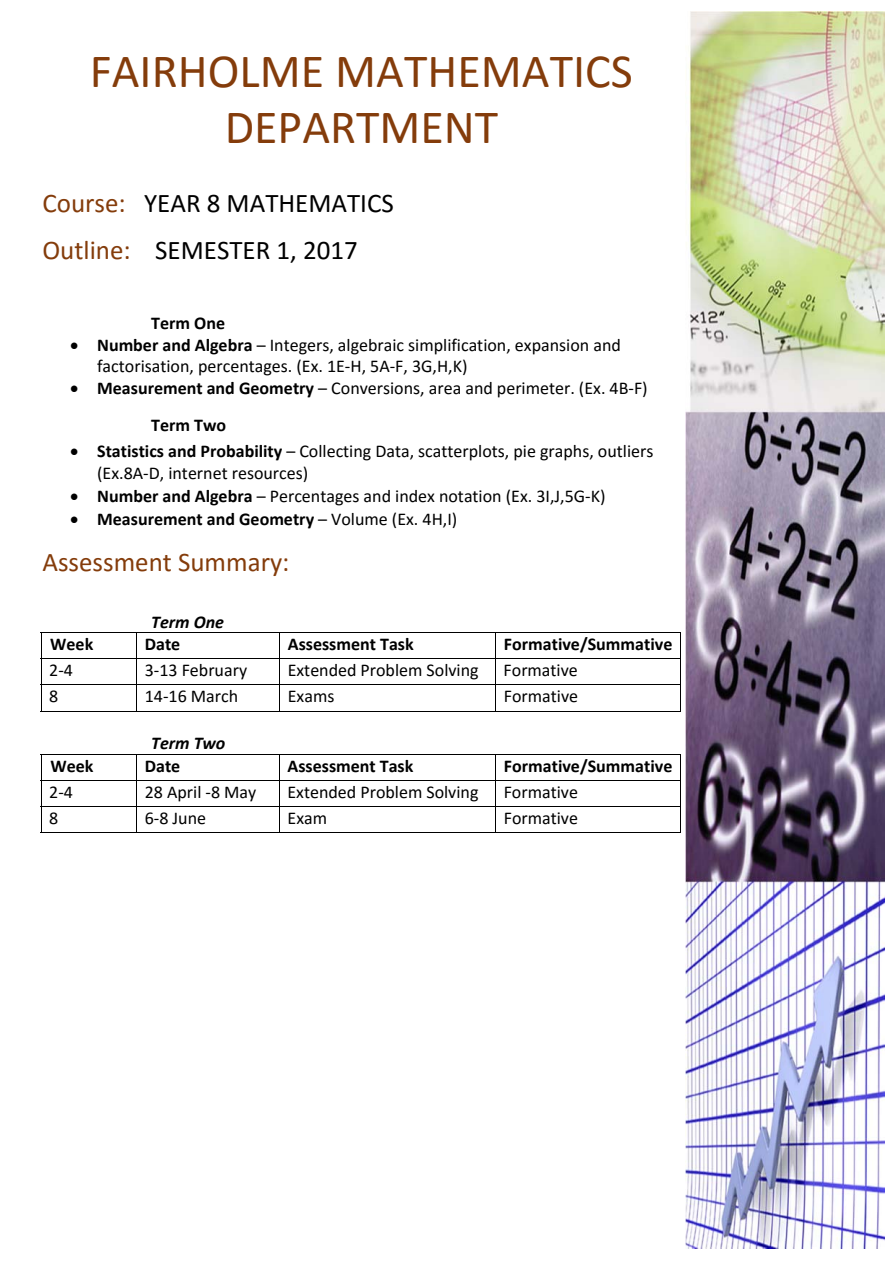
<style>
.page{position:relative;width:893px;height:1263px;background:#fff}
.page>*{position:absolute;margin:0;border:0;box-sizing:border-box;transform-origin:0 0}
.t1{font:48px/55.7px "Calibri";color:#843c0b;text-align:center}
.t2{font:27px/46.2px "Calibri";color:#000}
.t3{font:27px "Calibri";color:#843c0b}
.t4{font:18px/20.9px "Calibri";color:#000}
.t5{font:700 18px "Calibri";color:#000}
.t6{font:italic 700 18px "Calibri";color:#000}
.s1{color:#843c0b}
.s2{font-weight:700}
.s3{font-weight:400}
</style>
<div class="page">
<hr style="left:41px;top:632px;width:640px;height:1px;background:#000">
<hr style="left:41px;top:659px;width:640px;height:1px;background:#000">
<hr style="left:41px;top:685px;width:640px;height:1px;background:#000">
<svg style="left:41px;top:633px;width:1px;height:78px"></svg>
<hr style="left:41px;top:711px;width:95px;height:1px;background:#000">
<svg style="left:136px;top:633px;width:1px;height:78px"></svg>
<hr style="left:137px;top:711px;width:142px;height:1px;background:#000">
<svg style="left:279px;top:633px;width:1px;height:78px"></svg>
<hr style="left:280px;top:711px;width:215px;height:1px;background:#000">
<svg style="left:495px;top:633px;width:1px;height:78px"></svg>
<hr style="left:496px;top:711px;width:185px;height:1px;background:#000">
<hr style="left:41px;top:754px;width:640px;height:1px;background:#000">
<hr style="left:41px;top:780px;width:640px;height:1px;background:#000">
<hr style="left:41px;top:806px;width:640px;height:1px;background:#000">
<svg style="left:41px;top:755px;width:1px;height:77px"></svg>
<hr style="left:41px;top:832px;width:95px;height:1px;background:#000">
<svg style="left:136px;top:755px;width:1px;height:78px"></svg>
<hr style="left:137px;top:832px;width:142px;height:1px;background:#000">
<svg style="left:279px;top:755px;width:1px;height:78px"></svg>
<hr style="left:280px;top:832px;width:215px;height:1px;background:#000">
<svg style="left:495px;top:755px;width:1px;height:78px"></svg>
<hr style="left:496px;top:832px;width:185px;height:1px;background:#000">
<img style="left:685px;top:11px;width:199px;height:1237px">
<p class="t1" style="left:90px;top:42px;width:544px">FAIRHOLME MATHEMATICS<br>DEPARTMENT</p>
<p class="t2" style="left:42px;top:180px;width:353px"><span class="s1">Course:</span> YEAR 8 MATHEMATICS<br><span class="s1">Outline:</span> SEMESTER 1, 2017</p>
<p class="t5" style="left:151px;top:310px;width:75px">Term One</p>
<p class="t4" style="left:97px;top:334px;width:525px;text-indent:-27px">• <span class="s2">Number and Algebra</span> – Integers, algebraic simplification, expansion and factorisation, percentages. (Ex. 1E‐H, 5A‐F, 3G,H,K)</p>
<p class="t4" style="left:151px;top:369px;width:498px;line-height:37.2px;text-indent:-81px">• <span class="s2">Measurement and Geometry</span> – Conversions, area and perimeter. (Ex. 4B‐F)<br><span class="s2">Term Two</span></p>
<p class="t4" style="left:97px;top:439px;width:558px;line-height:22px;text-indent:-27px">• <span class="s2">Statistics and Probability</span> – Collecting Data, scatterplots, pie graphs, outliers (Ex.8A‐D, internet resources)</p>
<p class="t4" style="left:70px;top:485px;width:537px">• <span class="s2">Number and Algebra</span> – Percentages and index notation (Ex. 3I,J,5G‐K)</p>
<p class="t5" style="left:70px;top:506px;width:389px">• Measurement and Geometry <span class="s3">– Volume (Ex. 4H,I)</span></p>
<p class="t3" style="left:42px;top:543px;width:249px">Assessment Summary:</p>
<p class="t6" style="left:151px;top:609px;width:74px">Term One</p>
<p class="t5" style="left:50px;top:632px;width:45px">Week</p>
<p class="t5" style="left:145px;top:632px;width:37px">Date</p>
<p class="t5" style="left:288px;top:632px;width:127px">Assessment Task</p>
<p class="t5" style="left:504px;top:632px;width:170px">Formative/Summative</p>
<p class="t4" style="left:49px;top:659px;width:25px">2‐4</p>
<p class="t4" style="left:145px;top:659px;width:104px">3‐13 February</p>
<p class="t4" style="left:288px;top:659px;width:192px">Extended Problem Solving</p>
<p class="t4" style="left:504px;top:659px;width:76px">Formative</p>
<p class="t4" style="left:49px;top:685px;width:11px">8</p>
<p class="t4" style="left:145px;top:685px;width:95px">14‐16 March</p>
<p class="t4" style="left:288px;top:685px;width:48px">Exams</p>
<p class="t4" style="left:504px;top:685px;width:76px">Formative</p>
<p class="t6" style="left:151px;top:730px;width:76px">Term Two</p>
<p class="t5" style="left:50px;top:753px;width:45px">Week</p>
<p class="t5" style="left:145px;top:753px;width:37px">Date</p>
<p class="t5" style="left:288px;top:753px;width:127px">Assessment Task</p>
<p class="t5" style="left:504px;top:753px;width:170px">Formative/Summative</p>
<p class="t4" style="left:49px;top:781px;width:25px">2‐4</p>
<p class="t4" style="left:145px;top:781px;width:113px">28 April ‐8 May</p>
<p class="t4" style="left:287px;top:781px;width:192px">Extended Problem Solving</p>
<p class="t4" style="left:504px;top:781px;width:76px">Formative</p>
<p class="t4" style="left:49px;top:807px;width:11px">8</p>
<p class="t4" style="left:145px;top:807px;width:63px">6‐8 June</p>
<p class="t4" style="left:288px;top:807px;width:41px">Exam</p>
<p class="t4" style="left:504px;top:807px;width:76px">Formative</p>
</div>
